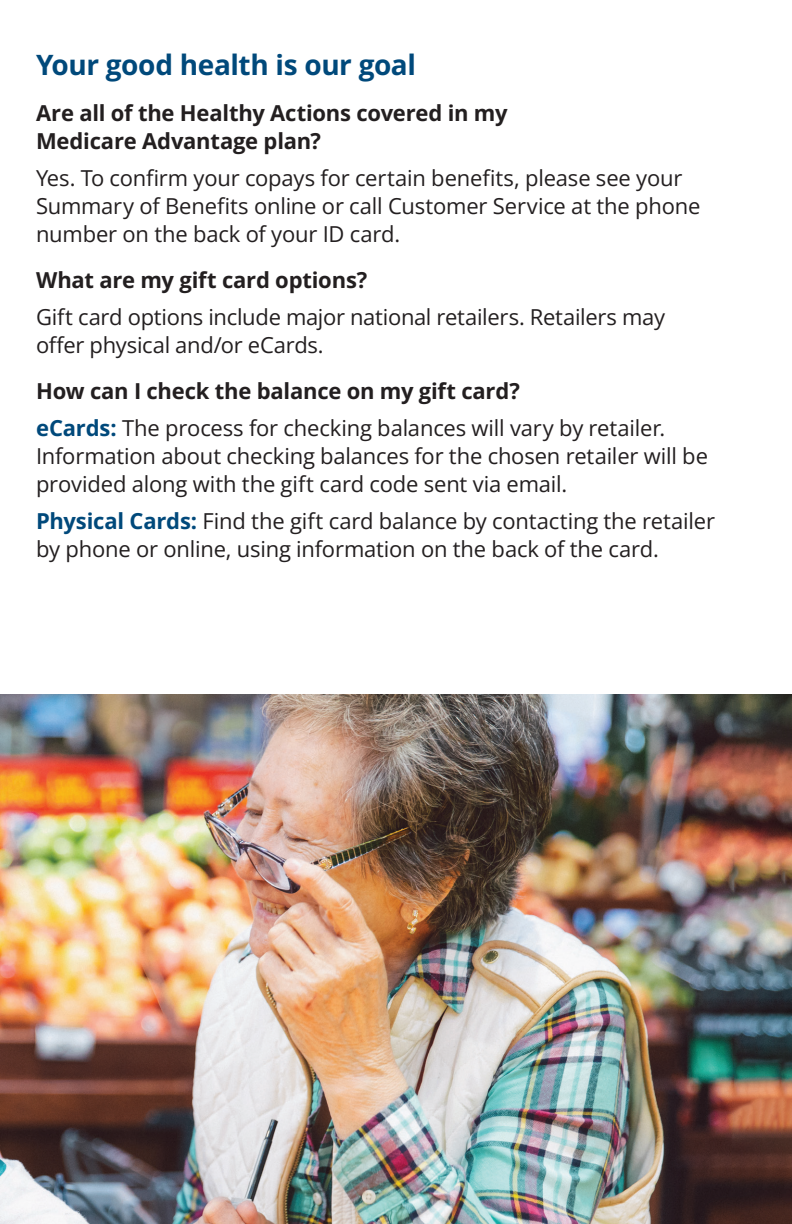
<style>
.page{position:relative;width:792px;height:1224px;background:#fff}
.page>*{position:absolute;margin:0;border:0;box-sizing:border-box;transform-origin:0 0}
.t1{font:700 28px "Open Sans";letter-spacing:-.015em;color:#00497b}
.t2{font:22px/28px "Open Sans";letter-spacing:-.01em;color:#231f20}
.t3{font:700 22px/28px "Open Sans";letter-spacing:-.01em;color:#231f20}
.s1{font-weight:700;color:#00497b}
</style>
<div class="page">
<img style="left:0;top:694px;width:792px;height:530px">
<h3 class="t1" style="left:36px;top:45px;width:381px">Your good health is our goal</h3>
<h4 class="t3" style="left:36px;top:99px;width:473px">Are all of the Healthy Actions covered in my<br>Medicare Advantage plan?</h4>
<p class="t2" style="left:36px;top:164px;width:666px">Yes. To confirm your copays for certain benefits, please see your<br>Summary of Benefits online or call Customer Service at the phone number on the back of your ID card.</p>
<h4 class="t3" style="left:36px;top:266px;width:333px">What are my gift card options?</h4>
<p class="t2" style="left:36px;top:303px;width:631px">Gift card options include major national retailers. Retailers may offer physical and/or eCards.</p>
<h4 class="t3" style="left:36px;top:377px;width:486px">How can I check the balance on my gift card?</h4>
<p class="t2" style="left:36px;top:414px;width:674px"><span class="s1">eCards:</span> The process for checking balances will vary by retailer.<br>Information about checking balances for the chosen retailer will be provided along with the gift card code sent via email.</p>
<p class="t2" style="left:36px;top:507px;width:681px"><span class="s1">Physical Cards:</span> Find the gift card balance by contacting the retailer by phone or online, using information on the back of the card.</p>
</div>
